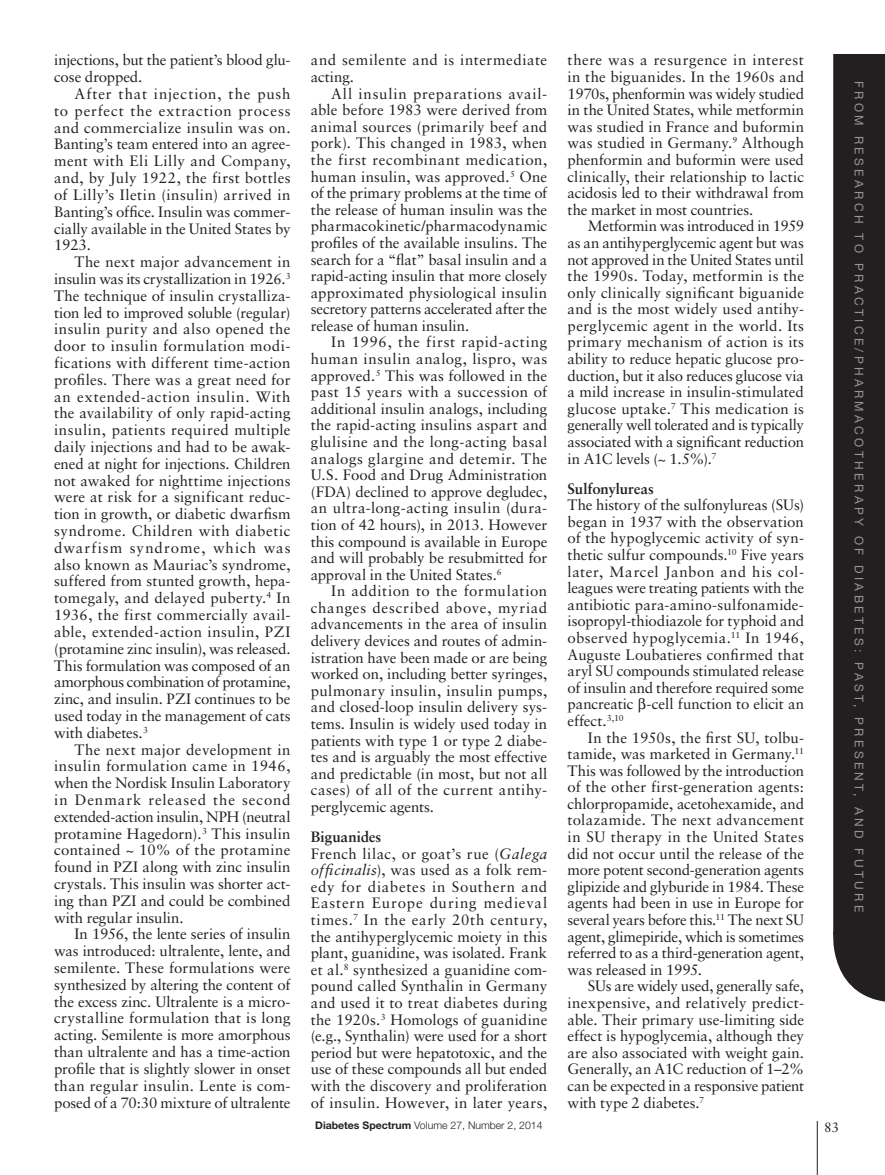
<style>
.page{position:relative;width:885px;height:1175px;background:#fff}
.page>*{position:absolute;margin:0;border:0;box-sizing:border-box;transform-origin:0 0}
._3-RTP_2nd_Paragraph{font:15px/16.6px "Sabon LT Std";letter-spacing:-.005em;color:#231f20;text-align:justify}
._3-RTP_1st_Paragraph{font:15px/16.6px "Sabon LT Std";color:#231f20;text-align:justify}
._3-RTP_2nd_Paragraph-2{font:15px/16.6px "Sabon LT Std";letter-spacing:.035em;color:#231f20}
._1-Subhead-1{font:700 15px "Sabon LT Std";letter-spacing:-.005em;color:#231f20}
.t1{font:13.5px "Sabon LT Std";color:#231f20}
.t2{font:12px "Helvetica Neue";letter-spacing:.28em;color:#939598}
.t3{font:300 10.5px "Helvetica Neue LT Std";color:#231f20}
.s1{font-style:italic}
.s2{font-weight:700}
</style>
<div class="page">
<hr style="left:816px;top:1120px;width:1px;height:54px;background:#231f20">
<svg style="left:833px;top:54px;width:51px;height:948px;background:#292526"></svg>
<p class="_3-RTP_2nd_Paragraph" style="left:54px;top:52px;width:238px">injections, but the patient’s blood glu&shy;cose dropped.</p>
<p class="_3-RTP_2nd_Paragraph" style="left:54px;top:85px;width:238px;text-indent:20px">After that injection, the push to perfect the extraction process and commercialize insulin was on.<br>Banting’s team entered into an agree&shy;ment with Eli Lilly and Company, and, by July 1922, the first bottles of Lilly’s Iletin (insulin) arrived in Banting’s office. Insulin was commer&shy;cially available in the United States by 1923.</p>
<p class="_3-RTP_2nd_Paragraph" style="left:54px;top:253px;width:238px;text-indent:20px">The next major advancement in insulin was its crystallization in 1926.<sup>3<br></sup>The technique of insulin crystalliza&shy;tion led to improved soluble (regular) insulin purity and also opened the door to insulin formulation modi&shy;fications with different time-action profiles. There was a great need for an extended-action insulin. With the availability of only rapid-acting insulin, patients required multiple daily injections and had to be awak&shy;ened at night for injections. Children not awaked for nighttime injections were at risk for a significant reduc&shy;tion in growth, or diabetic dwarfism syndrome. Children with diabetic dwarfism syndrome, which was also known as Mauriac’s syndrome, suffered from stunted growth, hepa&shy;tomegaly, and delayed puberty.<sup>4</sup> In 1936, the first commercially avail&shy;able, extended-action insulin, PZI (protamine zinc insulin), was released.<br>This formulation was composed of an amorphous combination of protamine, zinc, and insulin. PZI continues to be used today in the management of cats with diabetes.<sup>3</sup></p>
<p class="_3-RTP_2nd_Paragraph" style="left:54px;top:740px;width:238px;text-indent:20px">The next major development in insulin formulation came in 1946, when the Nordisk Insulin Laboratory in Denmark released the second extended-action insulin, NPH (neutral protamine Hagedorn).<sup>3</sup> This insulin contained ~ 10% of the protamine found in PZI along with zinc insulin crystals. This insulin was shorter act&shy;ing than PZI and could be combined with regular insulin.</p>
<p class="_3-RTP_2nd_Paragraph" style="left:54px;top:925px;width:238px;text-indent:20px">In 1956, the lente series of insulin was introduced: ultralente, lente, and semilente. These formulations were synthesized by altering the content of the excess zinc. Ultralente is a micro&shy;crystalline formulation that is long acting. Semilente is more amorphous than ultralente and has a time-action profile that is slightly slower in onset than regular insulin. Lente is com&shy;posed of a 70:30 mixture of ultralente</p>
<p class="_3-RTP_2nd_Paragraph-2" style="left:311px;top:52px;width:238px">and semilente and is intermediate acting.</p>
<p class="_3-RTP_2nd_Paragraph" style="left:311px;top:85px;width:238px;text-indent:20px">All insulin preparations avail&shy;able before 1983 were derived from animal sources (primarily beef and pork). This changed in 1983, when the first recombinant medication, human insulin, was approved.<sup>5</sup> One of the primary problems at the time of the release of human insulin was the pharmacokinetic/pharmacodynamic profiles of the available insulins. The search for a “flat” basal insulin and a rapid-acting insulin that more closely approximated physiological insulin secretory patterns accelerated after the release of human insulin.</p>
<p class="_3-RTP_2nd_Paragraph" style="left:311px;top:334px;width:238px;text-indent:20px">In 1996, the first rapid-acting human insulin analog, lispro, was approved.<sup>5</sup> This was followed in the past 15 years with a succession of additional insulin analogs, including the rapid-acting insulins aspart and glulisine and the long-acting basal analogs glargine and detemir. The U.S. Food and Drug Administration (FDA) declined to approve degludec, an ultra-long-acting insulin (dura&shy;tion of 42 hours), in 2013. However this compound is available in Europe and will probably be resubmitted for approval in the United States.<sup>6</sup></p>
<p class="_3-RTP_2nd_Paragraph" style="left:311px;top:582px;width:238px;text-indent:20px">In addition to the formulation changes described above, myriad advancements in the area of insulin delivery devices and routes of admin&shy;istration have been made or are being worked on, including better syringes, pulmonary insulin, insulin pumps, and closed-loop insulin delivery sys&shy;tems. Insulin is widely used today in patients with type 1 or type 2 diabe&shy;tes and is arguably the most effective and predictable (in most, but not all cases) of all of the current antihy&shy;perglycemic agents.</p>
<p class="_1-Subhead-1" style="left:311px;top:827px;width:72px">Biguanides</p>
<p class="_3-RTP_1st_Paragraph" style="left:311px;top:845px;width:238px">French lilac, or goat’s rue (<span class="s1">Galega officinalis</span>), was used as a folk rem&shy;edy for diabetes in Southern and Eastern Europe during medieval times.<sup>7</sup> In the early 20th century, the antihyperglycemic moiety in this plant, guanidine, was isolated. Frank et al.<sup>8</sup> synthesized a guanidine com&shy;pound called Synthalin in Germany and used it to treat diabetes during the 1920s.<sup>3</sup> Homologs of guanidine (e.g., Synthalin) were used for a short period but were hepatotoxic, and the use of these compounds all but ended with the discovery and proliferation of insulin. However, in later years,</p>
<p class="_3-RTP_1st_Paragraph" style="left:567px;top:52px;width:238px">there was a resurgence in interest in the biguanides. In the 1960s and 1970s, phenformin was widely studied in the United States, while metformin was studied in France and buformin was studied in Germany.<sup>9</sup> Although phenformin and buformin were used clinically, their relationship to lactic acidosis led to their withdrawal from the market in most countries.</p>
<p class="_3-RTP_2nd_Paragraph" style="left:567px;top:218px;width:238px;text-indent:20px">Metformin was introduced in 1959 as an antihyperglycemic agent but was not approved in the United States until the 1990s. Today, metformin is the only clinically significant biguanide and is the most widely used antihy&shy;perglycemic agent in the world. Its primary mechanism of action is its ability to reduce hepatic glucose pro&shy;duction, but it also reduces glucose via a mild increase in insulin-stimulated glucose uptake.<sup>7</sup> This medication is generally well tolerated and is typically associated with a significant reduction in A1C levels (~ 1.5%).<sup>7</sup></p>
<p class="_1-Subhead-1" style="left:567px;top:479px;width:88px">Sulfonylureas</p>
<p class="_3-RTP_1st_Paragraph" style="left:567px;top:496px;width:238px">The history of the sulfonylureas (SUs) began in 1937 with the observation of the hypoglycemic activity of syn&shy;thetic sulfur compounds.<sup>10</sup> Five years later, Marcel Janbon and his col&shy;leagues were treating patients with the antibiotic para-amino-sulfonamide&shy;isopropyl-thiodiazole for typhoid and observed hypoglycemia.<sup>11</sup> In 1946, Auguste Loubatieres confirmed that aryl SU compounds stimulated release of insulin and therefore required some pancreatic -cell function to elicit an effect.<sup>3,10</sup></p>
<p class="_3-RTP_2nd_Paragraph" style="left:567px;top:728px;width:238px;text-indent:20px">In the 1950s, the first SU, tolbu&shy;tamide, was marketed in Germany.<sup>11<br></sup>This was followed by the introduction of the other first-generation agents: chlorpropamide, acetohexamide, and tolazamide. The next advancement in SU therapy in the United States did not occur until the release of the more potent second-generation agents glipizide and glyburide in 1984. These agents had been in use in Europe for several years before this.<sup>11</sup> The next SU agent, glimepiride, which is sometimes referred to as a third-generation agent, was released in 1995.</p>
<p class="_3-RTP_2nd_Paragraph" style="left:567px;top:977px;width:238px;text-indent:20px">SUs are widely used, generally safe, inexpensive, and relatively predict&shy;able. Their primary use-limiting side effect is hypoglycemia, although they are also associated with weight gain.<br>Generally, an A1C reduction of 1–2% can be expected in a responsive patient with type 2 diabetes.<sup>7</sup></p>
<p class="t3" style="left:315px;top:1118px;width:229px"><span class="s2">Diabetes Spectrum</span> Volume 27, Number 2, 2014</p>
<p class="t1" style="left:823px;top:1119px;width:17px">83</p>
<p class="t2" style="left:866px;top:81px;width:832px;rotate:90deg">FROM RESEARCH TO PRACTICE/PHARMACOTHERAPY OF DIABETES: PAST, PRESENT, AND FUTURE</p>
</div>
